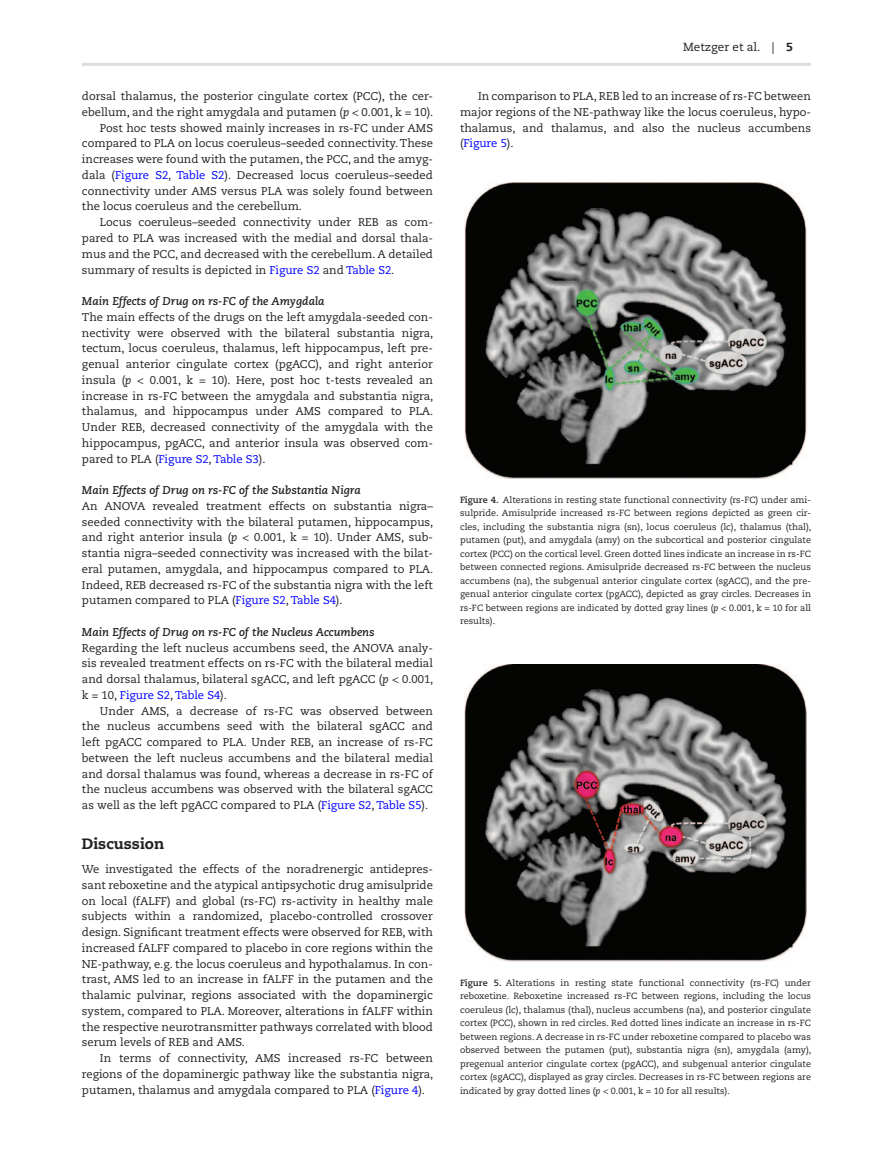
<style>
.page{position:relative;width:893px;height:1174px;background:#fff}
.page>*{position:absolute;margin:0;border:0;box-sizing:border-box;transform-origin:0 0}
.t1{font:800 15px "Caecilia LT Std";color:#231f20}
.t2{font:11.7px "Caecilia LT Std";color:#231f20}
.t3{font:11.25px/15.8px "Caecilia LT Std";color:#231f20;text-align:justify}
.t4{font:italic 700 11.25px "Caecilia LT Std";color:#231f20}
.t5{font:9px/13.5px "Caecilia LT Std";color:#231f20;text-align:justify}
.s1{font-style:italic}
.s2{color:#00f}
.s3{font-weight:800}
.s4{font-weight:700}
</style>
<div class="page">
<hr style="left:82px;top:63px;width:729px;height:3px;background:#dcdddf">
<img style="left:464px;top:183px;width:342px;height:296px">
<img style="left:464px;top:665px;width:342px;height:296px">
<p class="t3" style="left:82px;top:89px;width:352px">dorsal thalamus, the posterior cingulate cortex (PCC), the cer-</p>
<p class="t3" style="left:82px;top:104px;width:353px">ebellum, and the right amygdala and putamen (<span class="s1">p</span> &lt; 0.001, k = 10).</p>
<p class="t3" style="left:100px;top:120px;width:335px">Post hoc tests showed mainly increases in rs-FC under AMS</p>
<p class="t3" style="left:82px;top:136px;width:353px">compared to PLA on locus coeruleus–seeded connectivity. These</p>
<p class="t3" style="left:82px;top:152px;width:352px">increases were found with the putamen, the PCC, and the amyg-</p>
<p class="t3" style="left:82px;top:167px;width:352px">dala (<span class="s2">Figure S2</span>, <span class="s2">Table S2</span>). Decreased locus coeruleus–seeded</p>
<p class="t3" style="left:82px;top:183px;width:352px">connectivity under AMS versus PLA was solely found between</p>
<p class="t3" style="left:82px;top:199px;width:222px">the locus coeruleus and the cerebellum.</p>
<p class="t3" style="left:100px;top:215px;width:335px">Locus coeruleus–seeded connectivity under REB as com-</p>
<p class="t3" style="left:82px;top:230px;width:353px">pared to PLA was increased with the medial and dorsal thala-</p>
<p class="t3" style="left:82px;top:246px;width:353px">mus and the PCC, and decreased with the cerebellum. A detailed</p>
<p class="t3" style="left:82px;top:262px;width:314px">summary of results is depicted in <span class="s2">Figure S2</span> and <span class="s2">Table S2</span>.</p>
<p class="t4" style="left:82px;top:294px;width:244px">Main Effects of Drug on rs-FC of the Amygdala</p>
<p class="t3" style="left:82px;top:309px;width:353px">The main effects of the drugs on the left amygdala-seeded con&shy;nectivity were observed with the bilateral substantia nigra, tectum, locus coeruleus, thalamus, left hippocampus, left pre&shy;genual anterior cingulate cortex (pgACC), and right anterior insula (<span class="s1">p</span> &lt; 0.001, k = 10). Here, post hoc t-tests revealed an increase in rs-FC between the amygdala and substantia nigra, thalamus, and hippocampus under AMS compared to PLA.<br>Under REB, decreased connectivity of the amygdala with the hippocampus, pgACC, and anterior insula was observed com&shy;pared to PLA (<span class="s2">Figure S2</span>, <span class="s2">Table S3</span>).</p>
<p class="t4" style="left:82px;top:483px;width:280px">Main Effects of Drug on rs-FC of the Substantia Nigra</p>
<p class="t3" style="left:82px;top:498px;width:353px">An ANOVA revealed treatment effects on substantia nigra– seeded connectivity with the bilateral putamen, hippocampus, and right anterior insula (<span class="s1">p</span> &lt; 0.001, k = 10). Under AMS, sub&shy;stantia nigra–seeded connectivity was increased with the bilat&shy;eral putamen, amygdala, and hippocampus compared to PLA.<br>Indeed, REB decreased rs-FC of the substantia nigra with the left putamen compared to PLA (<span class="s2">Figure S2</span>, <span class="s2">Table S4</span>).</p>
<p class="t4" style="left:82px;top:625px;width:294px">Main Effects of Drug on rs-FC of the Nucleus Accumbens</p>
<p class="t3" style="left:82px;top:640px;width:353px">Regarding the left nucleus accumbens seed, the ANOVA analy&shy;sis revealed treatment effects on rs-FC with the bilateral medial and dorsal thalamus, bilateral sgACC, and left pgACC (<span class="s1">p</span> &lt; 0.001, k = 10, <span class="s2">Figure S2</span>, <span class="s2">Table S4</span>).</p>
<p class="t3" style="left:82px;top:703px;width:353px;text-indent:18px">Under AMS, a decrease of rs-FC was observed between the nucleus accumbens seed with the bilateral sgACC and left pgACC compared to PLA. Under REB, an increase of rs-FC between the left nucleus accumbens and the bilateral medial and dorsal thalamus was found, whereas a decrease in rs-FC of the nucleus accumbens was observed with the bilateral sgACC as well as the left pgACC compared to PLA (<span class="s2">Figure S2</span>, <span class="s2">Table S5</span>).</p>
<h1 class="t1" style="left:82px;top:834px;width:84px">Discussion</h1>
<p class="t3" style="left:82px;top:861px;width:353px">We investigated the effects of the noradrenergic antidepres&shy;sant reboxetine and the atypical antipsychotic drug amisulpride on local (fALFF) and global (rs-FC) rs-activity in healthy male subjects within a randomized, placebo-controlled crossover design. Significant treatment effects were observed for REB, with increased fALFF compared to placebo in core regions within the NE-pathway, e.g. the locus coeruleus and hypothalamus. In con&shy;trast, AMS led to an increase in fALFF in the putamen and the thalamic pulvinar, regions associated with the dopaminergic system, compared to PLA. Moreover, alterations in fALFF within the respective neurotransmitter pathways correlated with blood serum levels of REB and AMS.</p>
<p class="t3" style="left:82px;top:1050px;width:353px;text-indent:18px">In terms of connectivity, AMS increased rs-FC between regions of the dopaminergic pathway like the substantia nigra, putamen, thalamus and amygdala compared to PLA (<span class="s2">Figure 4</span>).</p>
<p class="t2" style="left:683px;top:40px;width:112px">Metzger et al. | <span class="s3">5</span></p>
<p class="t3" style="left:460px;top:89px;width:352px;text-indent:18px">In comparison to PLA, REB led to an increase of rs-FC between major regions of the NE-pathway like the locus coeruleus, hypo&shy;thalamus, and thalamus, and also the nucleus accumbens (<span class="s2">Figure 5</span>).</p>
<p class="t5" style="left:460px;top:493px;width:353px"><span class="s4">Figure 4.</span> Alterations in resting state functional connectivity (rs-FC) under ami&shy;sulpride. Amisulpride increased rs-FC between regions depicted as green cir&shy;cles, including the substantia nigra (sn), locus coeruleus (lc), thalamus (thal), putamen (put), and amygdala (amy) on the subcortical and posterior cingulate cortex (PCC) on the cortical level. Green dotted lines indicate an increase in rs-FC between connected regions. Amisulpride decreased rs-FC between the nucleus accumbens (na), the subgenual anterior cingulate cortex (sgACC), and the pre&shy;genual anterior cingulate cortex (pgACC), depicted as gray circles. Decreases in rs-FC between regions are indicated by dotted gray lines (<span class="s1">p</span> &lt; 0.001, k = 10 for all results).</p>
<p class="t5" style="left:460px;top:975px;width:353px"><span class="s4">Figure 5.</span> Alterations in resting state functional connectivity (rs-FC) under reboxetine. Reboxetine increased rs-FC between regions, including the locus coeruleus (lc), thalamus (thal), nucleus accumbens (na), and posterior cingulate cortex (PCC), shown in red circles. Red dotted lines indicate an increase in rs-FC between regions. A decrease in rs-FC under reboxetine compared to placebo was observed between the putamen (put), substantia nigra (sn), amygdala (amy), pregenual anterior cingulate cortex (pgACC), and subgenual anterior cingulate cortex (sgACC), displayed as gray circles. Decreases in rs-FC between regions are indicated by gray dotted lines (<span class="s1">p</span> &lt; 0.001, k = 10 for all results).</p>
</div>
